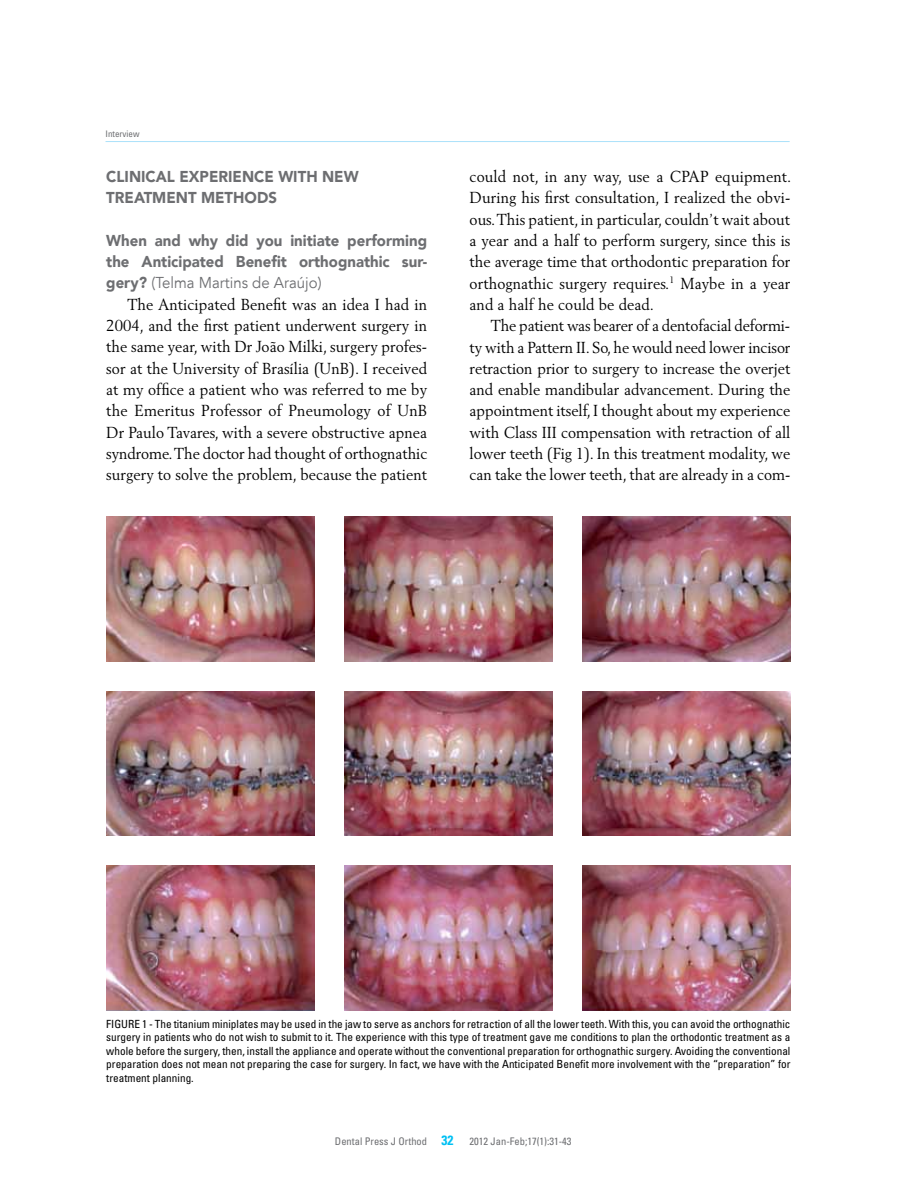
<style>
.page{position:relative;width:918px;height:1188px;background:#fff}
.page>*{position:absolute;margin:0;border:0;box-sizing:border-box;transform-origin:0 0}
.t1{font:15.75px/21.3px "Berling";letter-spacing:.005em;color:#000;text-align:justify;scale:.95 1}
.t2{font:900 15.75px/21.3px "Avenir LT";color:#6d6e71;scale:.95 1}
.t3{font:15.75px "Avenir";color:#6d6e71;scale:.95 1}
.t4{font:condensed 11.25px/13.5px "Univers";color:#000;text-align:justify}
.t5{font:condensed 10.5px "Univers";color:#6d6e71}
.t6{font:condensed 9px "Univers";color:#6d6e71}
.s1{font-family:"Avenir LT";font-weight:900}
.s2{font-weight:700;font-size:13.5px;color:#00c0f3}
</style>
<div class="page">
<hr style="left:106px;top:141px;width:684px;height:1px;background:#abe1fa">
<img style="left:106px;top:517px;width:209px;height:145px">
<img style="left:106px;top:691px;width:209px;height:145px">
<img style="left:106px;top:866px;width:209px;height:144px">
<img style="left:344px;top:517px;width:208px;height:145px">
<img style="left:344px;top:691px;width:208px;height:145px">
<img style="left:344px;top:866px;width:208px;height:144px">
<img style="left:582px;top:517px;width:208px;height:145px">
<img style="left:582px;top:691px;width:208px;height:145px">
<img style="left:582px;top:866px;width:208px;height:144px">
<p class="t6" style="left:106px;top:128px;width:35px">Interview</p>
<p class="t2" style="left:106px;top:166px;width:267px">CLINICAL EXPERIENCE WITH NEW<br>TREATMENT METHODS</p>
<p class="t2" style="left:106px;top:230px;width:339px">When and why did you initiate performing the Anticipated Benefit orthognathic sur-</p>
<p class="t3" style="left:106px;top:274px;width:228px"><span class="s1">gery?</span> (Telma Martins de Araújo)</p>
<p class="t1" style="left:106px;top:293px;width:339px;text-indent:21px">The Anticipated Benefit was an idea I had in 2004, and the first patient underwent surgery in the same year, with Dr João Milki, surgery profes&shy;sor at the University of Brasília (UnB). I received at my office a patient who was referred to me by the Emeritus Professor of Pneumology of UnB Dr Paulo Tavares, with a severe obstructive apnea syndrome. The doctor had thought of orthognathic surgery to solve the problem, because the patient</p>
<p class="t1" style="left:470px;top:166px;width:340px">could not, in any way, use a CPAP equipment.<br>During his first consultation, I realized the obvi&shy;ous. This patient, in particular, couldn’t wait about a year and a half to perform surgery, since this is the average time that orthodontic preparation for orthognathic surgery requires.<sup>1</sup> Maybe in a year and a half he could be dead.</p>
<p class="t1" style="left:470px;top:315px;width:339px;text-indent:21px">The patient was bearer of a dentofacial deformi&shy;ty with a Pattern II. So, he would need lower incisor retraction prior to surgery to increase the overjet and enable mandibular advancement. During the appointment itself, I thought about my experience with Class III compensation with retraction of all lower teeth (Fig 1). In this treatment modality, we can take the lower teeth, that are already in a com-</p>
<p class="t4" style="left:106px;top:1017px;width:686px">Figure 1 - The titanium miniplates may be used in the jaw to serve as anchors for retraction of all the lower teeth. With this, you can avoid the orthognathic surgery in patients who do not wish to submit to it. The experience with this type of treatment gave me conditions to plan the orthodontic treatment as a whole before the surgery, then, install the appliance and operate without the conventional preparation for orthognathic surgery. Avoiding the conventional preparation does not mean not preparing the case for surgery. I n fact, we have with the Anticipated Benefit more involvement with the “preparation” for treatment planning.</p>
<p class="t5" style="left:335px;top:1134px;width:238px">Dental Press J Orthod <span class="s2">32</span> 2012 Jan-Feb;17(1):31-43</p>
</div>
